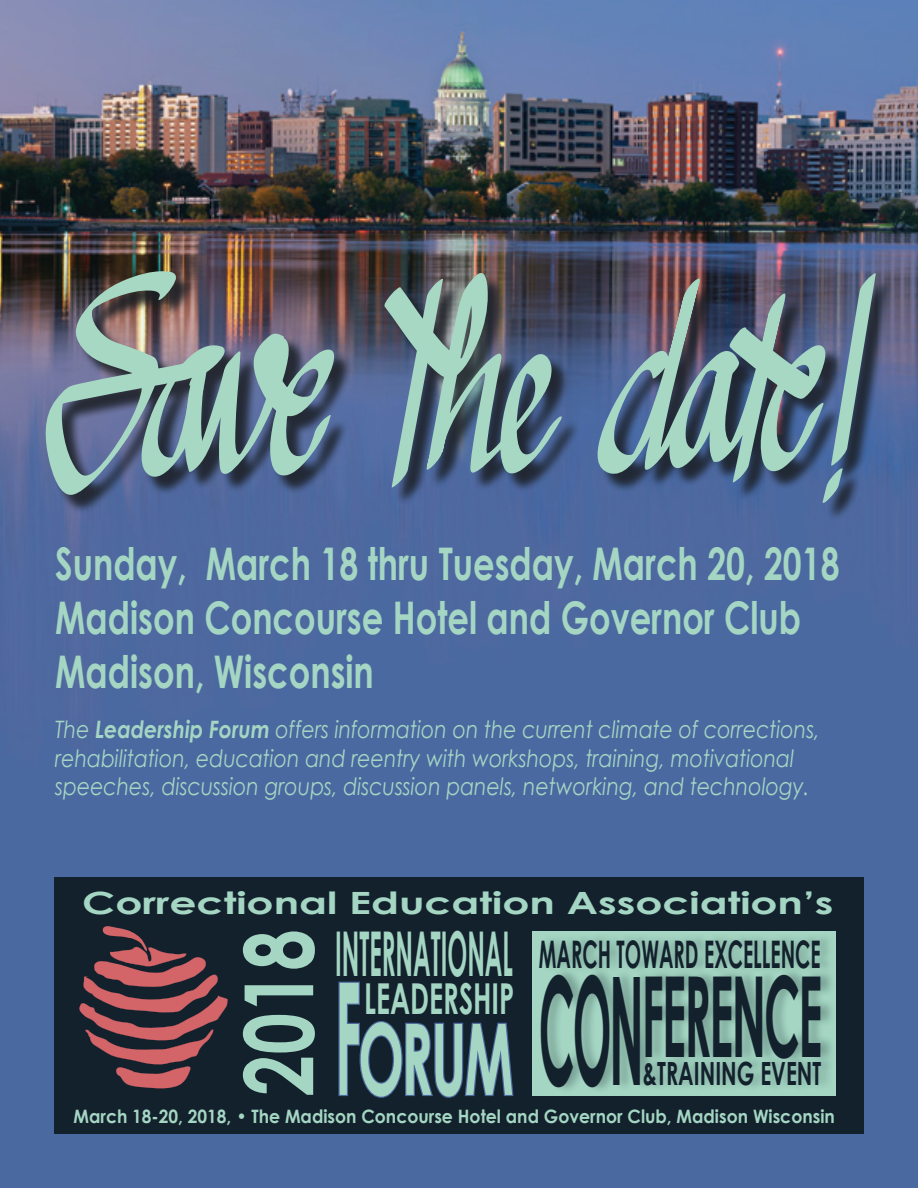
<style>
.page{position:relative;width:918px;height:1188px;background:#fff}
.page>*{position:absolute;margin:0;border:0;box-sizing:border-box;transform-origin:0 0}
.t1{font:700 111.9px "Century Gothic";letter-spacing:-.04em;color:#13212d;scale:.41 1}
.t2{font:700 98.85px "Century Gothic";color:#a4d6c3;scale:.55 1}
.t3{font:700 95.55px "Century Gothic";color:#a4d6c3;scale:.78 1}
.t4{font:700 61.8px "Century Gothic";color:#a4d6c3;scale:.38 1}
.t5{font:700 45px/54px "Century Gothic";color:#a4d6c3;scale:.75 1}
.t6{font:700 42.6px "Century Gothic";color:#a4d6c3;scale:.64 1}
.t7{font:700 37.95px "Century Gothic";color:#13212d;scale:.52 1}
.t8{font:700 31.95px "Century Gothic";color:#13212d;scale:.66 1}
.t9{font:700 30.6px "Century Gothic";color:#a4d6c3;scale:1.38 1}
.t10{font:italic 24px/28.8px "Century Gothic";color:#a4d6c3;scale:.85 1}
.t11{font:700 18.45px "Century Gothic";color:#a4d6c3;scale:.94 1}
.s1{font-weight:700}
.s2{font-size:156px}
.s3{font-size:150.3px}
</style>
<div class="page">
<img style="left:0;top:0;width:918px;height:1188px">
<div style="left:48px;top:274px;width:846px;height:247px;background:#13212d;opacity:.75"></div>
<div style="left:48px;top:274px;width:829px;height:247px;background:#231f20;opacity:.5"></div>
<svg style="left:382px;top:271px;width:181px;height:219px;background:#617883"></svg>
<img style="left:44px;top:271px;width:292px;height:228px">
<svg style="left:582px;top:271px;width:294px;height:233px;background:#5d7285"></svg>
<div style="left:54px;top:877px;width:810px;height:257px;background:#13212d"></div>
<svg style="left:338px;top:981px;width:176px;height:117px"></svg>
<div style="left:532px;top:931px;width:304px;height:165px;background:#a4d6c3"></div>
<div style="left:540px;top:933px;width:296px;height:162px;background:#13212d;opacity:.27"></div>
<svg style="left:79px;top:926px;width:149px;height:163px"></svg>
<p class="t5" style="left:55px;top:536px;width:1047px">Sunday, March 18 thru Tuesday, March 20, 2018</p>
<p class="t5" style="left:55px;top:590px;width:996px">Madison Concourse Hotel and Governor Club<br>Madison, Wisconsin</p>
<p class="t10" style="left:55px;top:714px;width:901px">The <span class="s1">Leadership Forum</span> offers information on the current climate of corrections, rehabilitation, education and reentry with workshops, training, motivational speeches, discussion groups, discussion panels, networking, and technology.</p>
<p class="t9" style="left:82px;top:884px;width:546px">Correctional Education Association’s</p>
<h3 class="t3" style="left:218px;top:1096px;width:216px;rotate:-90deg">2018</h3>
<h3 class="t4" style="left:335px;top:914px;width:470px">INTERNATIONAL</h3>
<h3 class="t6" style="left:364px;top:972px;width:236px">LEADERSHIP</h3>
<h2 class="t2" style="left:335px;top:997px;width:326px"><span class="s2">F</span>ORUM</h2>
<h3 class="t7" style="left:539px;top:930px;width:544px">MARCH TOWARD EXCELLENCE</h3>
<h1 class="t1" style="left:539px;top:946px;width:694px"><span class="s3">CON</span>FERENCE</h1>
<h3 class="t8" style="left:643px;top:1053px;width:272px">&amp;TRAINING EVENT</h3>
<p class="t11" style="left:74px;top:1105px;width:811px">March 18-20, 2018, • The Madison Concourse Hotel and Governor Club, Madison Wisconsin</p>
</div>
